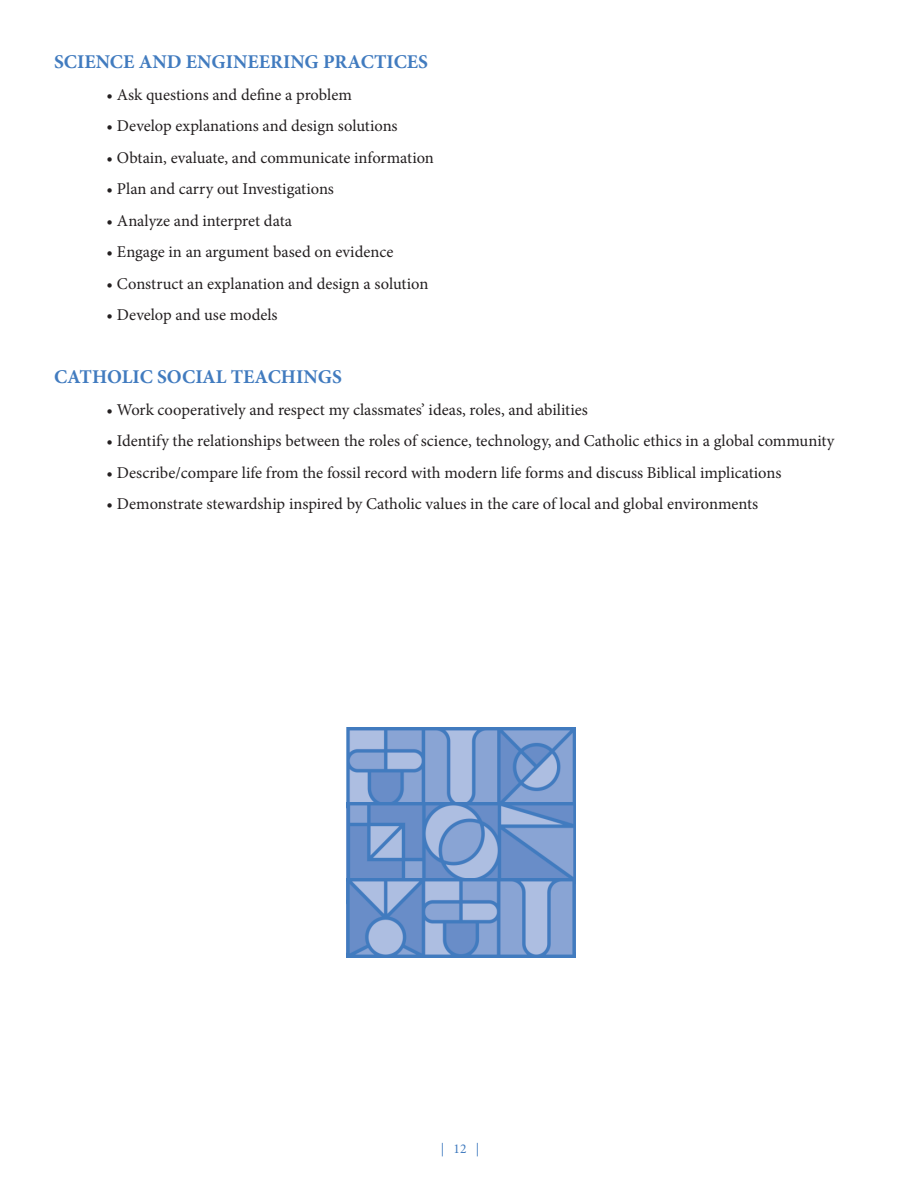
<style>
.page{position:relative;width:918px;height:1188px;background:#fff}
.page>*{position:absolute;margin:0;border:0;box-sizing:border-box;transform-origin:0 0}
.t1{font:700 19.5px "Minion Pro";color:#417bbf}
.t2{font:16.5px "Minion Pro";color:#231f20}
.t3{font:13.5px "Minion Pro";color:#417bbf}
</style>
<div class="page">
<img style="left:346px;top:727px;width:230px;height:79px">
<img style="left:347px;top:803px;width:229px;height:76px">
<img style="left:347px;top:879px;width:229px;height:78px">
<p class="t1" style="left:54px;top:48px;width:376px">SCIENCE AND ENGINEERING PRACTICES</p>
<p class="t2" style="left:106px;top:83px;width:247px">• Ask questions and define a problem</p>
<p class="t2" style="left:106px;top:115px;width:293px">• Develop explanations and design solutions</p>
<p class="t2" style="left:106px;top:146px;width:329px">• Obtain, evaluate, and communicate information</p>
<p class="t2" style="left:106px;top:178px;width:229px">• Plan and carry out Investigations</p>
<p class="t2" style="left:106px;top:209px;width:187px">• Analyze and interpret data</p>
<p class="t2" style="left:106px;top:241px;width:288px">• Engage in an argument based on evidence</p>
<p class="t2" style="left:106px;top:272px;width:323px">• Construct an explanation and design a solution</p>
<p class="t2" style="left:106px;top:304px;width:173px">• Develop and use models</p>
<p class="t1" style="left:54px;top:363px;width:289px">CATHOLIC SOCIAL TEACHINGS</p>
<p class="t2" style="left:106px;top:398px;width:483px">• Work cooperatively and respect my classmates’ ideas, roles, and abilities</p>
<p class="t2" style="left:106px;top:430px;width:729px">• Identify the relationships between the roles of science, technology, and Catholic ethics in a global community</p>
<p class="t2" style="left:106px;top:461px;width:676px">• Describe/compare life from the fossil record with modern life forms and discuss Biblical implications</p>
<p class="t2" style="left:106px;top:493px;width:653px">• Demonstrate stewardship inspired by Catholic values in the care of local and global environments</p>
<p class="t3" style="left:441px;top:1140px;width:40px">| 12 |</p>
</div>
